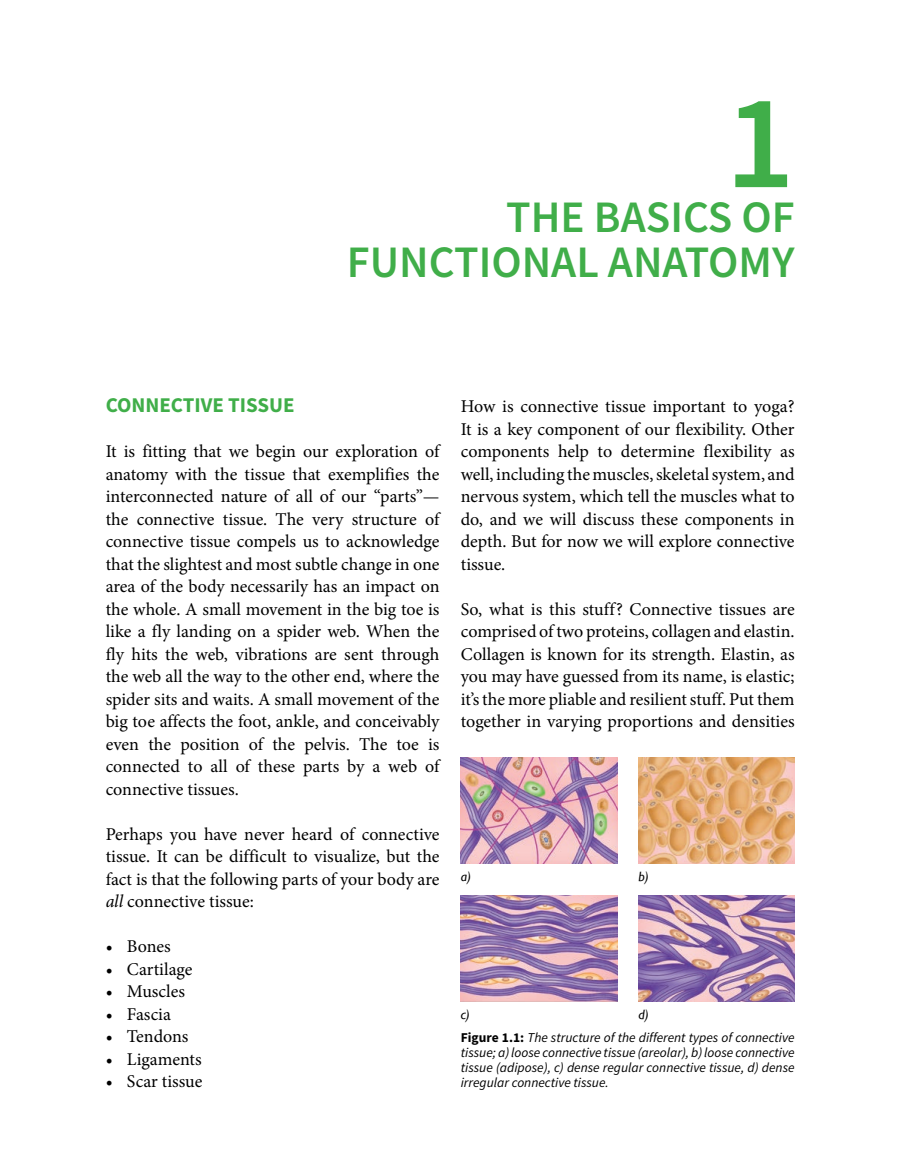
<style>
.page{position:relative;width:901px;height:1168px;background:#fff}
.page>*{position:absolute;margin:0;border:0;box-sizing:border-box;transform-origin:0 0}
.t1{font:600 135px "Source Sans Pro";color:#40ae49}
.t2{font:600 45px/45px "Source Sans Pro";color:#40ae49;text-align:right}
.t3{font:700 21px "Source Sans Pro";color:#40ae49}
.t4{font:18px/22.5px "Minion Pro";color:#000;text-align:justify}
.t5{font:italic 13.5px/15px "Source Sans Pro";color:#000;text-align:justify}
.t6{font:italic 13.5px "Gill Sans";color:#000}
.s1{font-style:italic}
.s2{font-weight:700;font-style:normal}
</style>
<div class="page">
<img style="left:461px;top:895px;width:156px;height:107px">
<img style="left:638px;top:895px;width:157px;height:107px">
<img style="left:461px;top:757px;width:156px;height:107px">
<img style="left:638px;top:757px;width:157px;height:107px">
<h1 class="t1" style="left:725px;top:54px;width:71px">1</h1>
<h2 class="t2" style="left:347px;top:194px;width:449px">THE BASICS OF<br>FUNCTIONAL ANATOMY</h2>
<p class="t3" style="left:106px;top:391px;width:191px">CONNECTIVE TISSUE</p>
<p class="t4" style="left:106px;top:440px;width:335px">It is fitting that we begin our exploration of anatomy with the tissue that exemplifies the interconnected nature of all of our “parts”— the connective tissue. The very structure of connective tissue compels us to acknowledge that the slightest and most subtle change in one area of the body necessarily has an impact on the whole. A small movement in the big toe is like a fly landing on a spider web. When the fly hits the web, vibrations are sent through the web all the way to the other end, where the spider sits and waits. A small movement of the big toe affects the foot, ankle, and conceivably even the position of the pelvis. The toe is connected to all of these parts by a web of connective tissues.</p>
<p class="t4" style="left:106px;top:823px;width:335px">Perhaps you have never heard of connective tissue. It can be difficult to visualize, but the fact is that the following parts of your body are <span class="s1">all</span> connective tissue:</p>
<p class="t4" style="left:106px;top:935px;width:67px">• Bones</p>
<p class="t4" style="left:106px;top:958px;width:88px">• Cartilage</p>
<p class="t4" style="left:106px;top:980px;width:81px">• Muscles</p>
<p class="t4" style="left:106px;top:1003px;width:67px">• Fascia</p>
<p class="t4" style="left:106px;top:1025px;width:84px">• Tendons</p>
<p class="t4" style="left:106px;top:1048px;width:97px">• Ligaments</p>
<p class="t4" style="left:106px;top:1070px;width:98px">• Scar tissue</p>
<p class="t4" style="left:461px;top:395px;width:335px">How is connective tissue important to yoga?<br>It is a key component of our flexibility. Other components help to determine flexibility as well, including the muscles, skeletal system, and nervous system, which tell the muscles what to do, and we will discuss these components in depth. But for now we will explore connective tissue.</p>
<p class="t4" style="left:461px;top:598px;width:335px">So, what is this stuff? Connective tissues are comprised of two proteins, collagen and elastin.<br>Collagen is known for its strength. Elastin, as you may have guessed from its name, is elastic; it’s the more pliable and resilient stuff. Put them together in varying proportions and densities</p>
<p class="t6" style="left:461px;top:868px;width:12px">a)</p>
<p class="t6" style="left:638px;top:868px;width:12px">b)</p>
<p class="t6" style="left:461px;top:1006px;width:11px">c)</p>
<p class="t6" style="left:638px;top:1006px;width:12px">d)</p>
<p class="t5" style="left:461px;top:1030px;width:335px"><span class="s2">Figure 1.1:</span> The structure of the different types of connective tissue; a) loose connective tissue (areolar), b) loose connective tissue (adipose), c) dense regular connective tissue, d) dense irregular connective tissue.</p>
</div>
